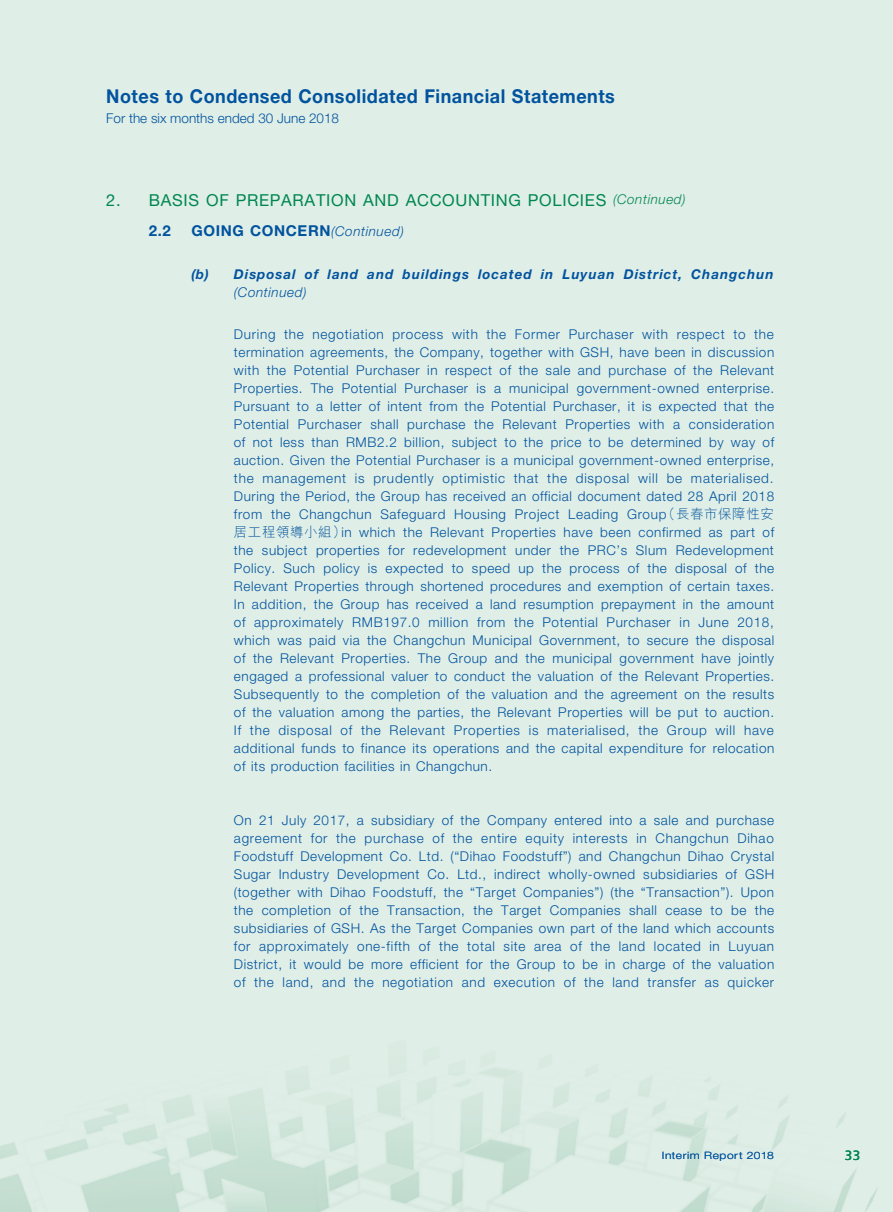
<style>
.page{position:relative;width:893px;height:1212px;background:#deede6}
.page>*{position:absolute;margin:0;border:0;box-sizing:border-box;transform-origin:0 0}
.t1{font:700 19.2px "Helvetica Neue";letter-spacing:.03em;color:#01539e;scale:.94 1}
.t2{font:16.5px "Helvetica Neue";letter-spacing:.04em;color:#008751}
.t3{font:700 15px "Helvetica Neue";letter-spacing:.04em;color:#01539e}
.t4{font:300 13.5px/18px "Helvetica Neue";letter-spacing:.04em;color:#01539e;text-align:justify}
.t5{font:italic 700 13.5px "Helvetica Neue";letter-spacing:.07em;color:#01539e}
.t6{font:300 13.5px "Helvetica Neue";color:#01539e}
.t7{font:italic 300 13.5px "Helvetica Neue";letter-spacing:.04em;color:#01539e}
.t8{font:13.5px "Frutiger";color:#008751}
.t9{font:300 10.2px "Helvetica Neue";letter-spacing:.045em;color:#01539e;scale:1.18 1}
.s1{font-weight:300;font-style:italic;font-size:13.5px}
.s2{font-family:"M Hei HK"}
</style>
<div class="page">
<h1 class="t1" style="left:106px;top:84px;width:542px">Notes to Condensed Consolidated Financial Statements</h1>
<p class="t6" style="left:106px;top:110px;width:234px">For the six months ended 30 June 2018</p>
<p class="t2" style="left:106px;top:190px;width:581px">2. BASIS OF PREPARATION AND ACCOUNTING POLICIES <span class="s1">(Continued)</span></p>
<p class="t3" style="left:149px;top:222px;width:24px">2.2</p>
<p class="t3" style="left:191px;top:222px;width:214px">GOING CONCERN<span class="s1">(Continued)</span></p>
<p class="t5" style="left:191px;top:265px;width:584px">(b) Disposal of land and buildings located in Luyuan District, Changchun</p>
<p class="t7" style="left:234px;top:284px;width:74px">(Continued)</p>
<p class="t4" style="left:234px;top:325px;width:542px">During the negotiation process with the Former Purchaser with respect to the termination agreements, the Company, together with GSH, have been in discussion with the Potential Purchaser in respect of the sale and purchase of the Relevant Properties. The Potential Purchaser is a municipal government-owned enterprise.<br>Pursuant to a letter of intent from the Potential Purchaser, it is expected that the Potential Purchaser shall purchase the Relevant Properties with a consideration of not less than RMB2.2 billion, subject to the price to be determined by way of auction. Given the Potential Purchaser is a municipal government-owned enterprise, the management is prudently optimistic that the disposal will be materialised.<br>During the Period, the Group has received an official document dated 28 April 2018 from the Changchun Safeguard Housing Project Leading Group<span class="s2">（長春市保障性安居工程領導小組）</span>in which the Relevant Properties have been confirmed as part of the subject properties for redevelopment under the PRC’s Slum Redevelopment Policy. Such policy is expected to speed up the process of the disposal of the Relevant Properties through shortened procedures and exemption of certain taxes.<br>In addition, the Group has received a land resumption prepayment in the amount of approximately RMB197.0 million from the Potential Purchaser in June 2018, which was paid via the Changchun Municipal Government, to secure the disposal of the Relevant Properties. The Group and the municipal government have jointly engaged a professional valuer to conduct the valuation of the Relevant Properties.<br>Subsequently to the completion of the valuation and the agreement on the results of the valuation among the parties, the Relevant Properties will be put to auction.<br>If the disposal of the Relevant Properties is materialised, the Group will have additional funds to finance its operations and the capital expenditure for relocation of its production facilities in Changchun.</p>
<p class="t4" style="left:234px;top:811px;width:542px">On 21 July 2017, a subsidiary of the Company entered into a sale and purchase agreement for the purchase of the entire equity interests in Changchun Dihao Foodstuff Development Co. Ltd. (“Dihao Foodstuff”) and Changchun Dihao Crystal Sugar Industry Development Co. Ltd., indirect wholly-owned subsidiaries of GSH (together with Dihao Foodstuff, the “Target Companies”) (the “Transaction”). Upon the completion of the Transaction, the Target Companies shall cease to be the subsidiaries of GSH. As the Target Companies own part of the land which accounts for approximately one-fifth of the total site area of the land located in Luyuan District, it would be more efficient for the Group to be in charge of the valuation of the land, and the negotiation and execution of the land transfer as quicker</p>
<p class="t9" style="left:662px;top:1149px;width:96px">Interim Report 2018</p>
<p class="t8" style="left:845px;top:1147px;width:17px">33</p>
</div>
